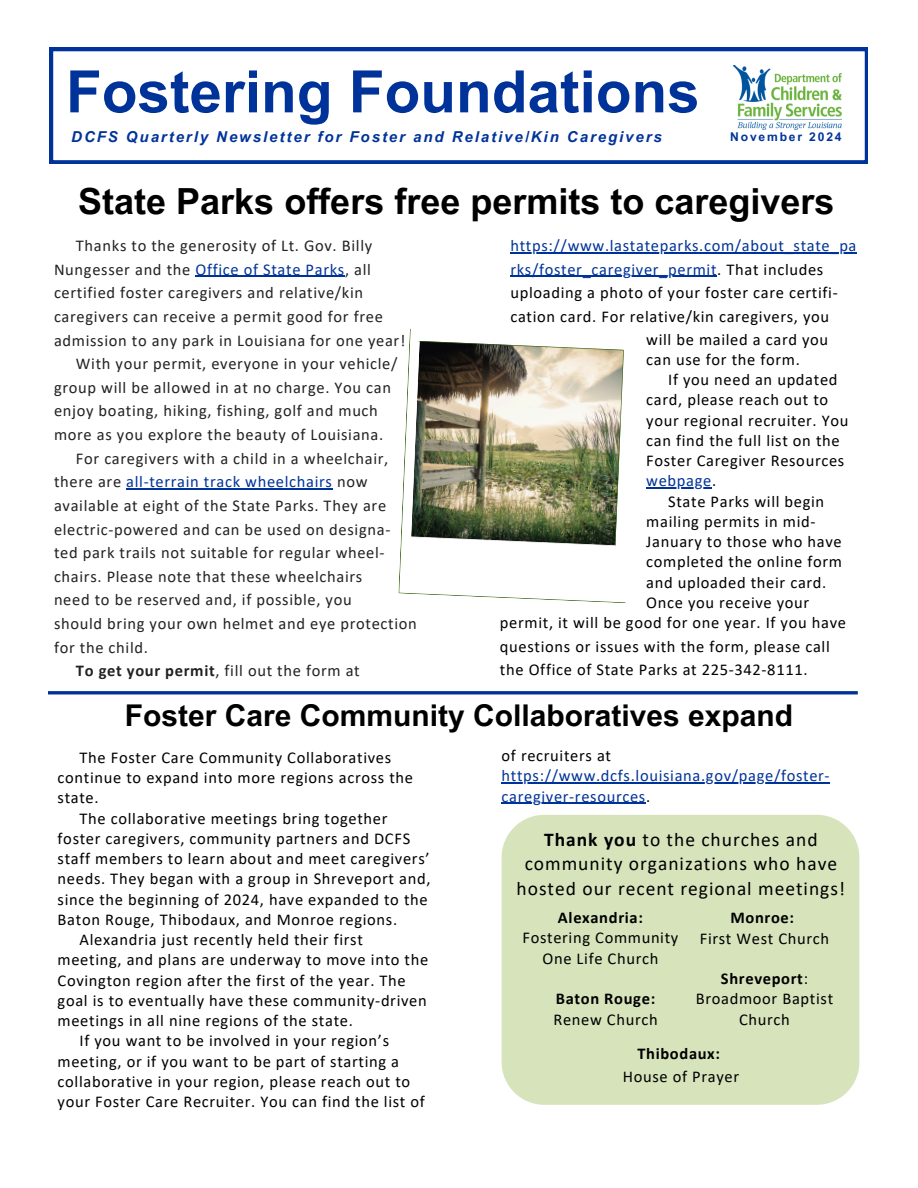
<style>
.page{position:relative;width:918px;height:1188px;background:#fff}
.page>*{position:absolute;margin:0;border:0;box-sizing:border-box;transform-origin:0 0}
.t1{font:700 58.5px "Arial MT Pro";color:#039}
.t2{font:700 36px "Arial MT Pro";color:#000}
.t3{font:700 30px "Arial MT Pro";color:#000}
.t4{font:19.5px/24.8px "Calibri";letter-spacing:.05em;color:#000;text-align:center}
.t5{font:16.5px/20.2px "Calibri";letter-spacing:.04em;color:#000}
.t6{font:16.5px "Calibri";letter-spacing:.04em;color:#222}
.t7{font:16.5px "Calibri";letter-spacing:.04em;color:#039}
.t8{font:700 16.5px/20.2px "Calibri";letter-spacing:.04em;color:#000}
.t9{font:italic 700 15px "Arial MT Pro";letter-spacing:.13em;color:#039}
.t10{font:700 12.15px "Arial MT Pro";letter-spacing:.15em;color:#039}
.s1{color:#039}
.s2{color:#222}
.s3{font-weight:700}
.s4{color:#000}
.s5{font-weight:400}
</style>
<div class="page">
<svg style="left:50px;top:48px;width:818px;height:116px"></svg>
<hr style="left:195px;top:276px;width:150px;height:1px;background:#039">
<hr style="left:126px;top:488px;width:207px;height:2px;background:#039">
<hr style="left:510px;top:252px;width:347px;height:1px;background:#039">
<hr style="left:510px;top:276px;width:207px;height:1px;background:#039">
<svg style="left:398px;top:331px;width:12px;height:263px"></svg>
<img style="left:410px;top:328px;width:216px;height:275px">
<hr style="left:502px;top:783px;width:328px;height:1px;background:#039">
<hr style="left:502px;top:803px;width:144px;height:1px;background:#039">
<div style="left:502px;top:815px;width:357px;height:290px;background:#d6e3bb"></div>
<hr style="left:48px;top:691px;width:810px;height:3px;background:#039">
<hr style="left:646px;top:488px;width:66px;height:1px;background:#039">
<p class="t1" style="left:66px;top:70px;width:635px">Fostering Foundations</p>
<h5 class="t9" style="left:71px;top:131px;width:592px">DCFS Quarterly Newsletter for Foster and Relative/Kin Caregivers</h5>
<p class="t10" style="left:730px;top:132px;width:113px">November 2024</p>
<h2 class="t2" style="left:78px;top:188px;width:758px">State Parks offers free permits to caregivers</h2>
<h6 class="t6" style="left:76px;top:239px;width:298px">Thanks to the generosity of Lt. Gov. Billy</h6>
<h6 class="t6" style="left:54px;top:262px;width:318px">Nungesser and the <span class="s1">Office of State Parks</span>, all</h6>
<h6 class="t6" style="left:54px;top:286px;width:311px">certified foster caregivers and relative/kin</h6>
<h6 class="t6" style="left:54px;top:310px;width:330px">caregivers can receive a permit good for free</h6>
<h6 class="t6" style="left:54px;top:333px;width:353px">admission to any park in Louisiana for one year!</h6>
<h6 class="t6" style="left:76px;top:357px;width:323px">With your permit, everyone in your vehicle/</h6>
<h6 class="t6" style="left:54px;top:380px;width:339px">group will be allowed in at no charge. You can</h6>
<h6 class="t6" style="left:54px;top:404px;width:325px">enjoy boating, hiking, fishing, golf and much</h6>
<h6 class="t6" style="left:54px;top:428px;width:331px">more as you explore the beauty of Louisiana.</h6>
<h6 class="t6" style="left:76px;top:451px;width:314px">For caregivers with a child in a wheelchair,</h6>
<h6 class="t7" style="left:54px;top:475px;width:315px"><span class="s2">there are</span> all-terrain track wheelchairs <span class="s2">now</span></h6>
<h6 class="t6" style="left:54px;top:499px;width:334px">available at eight of the State Parks. They are</h6>
<h6 class="t6" style="left:54px;top:522px;width:338px">electric-powered and can be used on designa-</h6>
<h6 class="t6" style="left:54px;top:546px;width:332px">ted park trails not suitable for regular wheel-</h6>
<h6 class="t6" style="left:54px;top:569px;width:310px">chairs. Please note that these wheelchairs</h6>
<h6 class="t6" style="left:54px;top:593px;width:299px">need to be reserved and, if possible, you</h6>
<h6 class="t6" style="left:54px;top:617px;width:364px">should bring your own helmet and eye protection</h6>
<h6 class="t6" style="left:54px;top:640px;width:95px">for the child.</h6>
<p class="t6" style="left:76px;top:664px;width:285px"><span class="s3">To get your permit</span>, fill out the form at</p>
<h6 class="t7" style="left:510px;top:239px;width:348px">https://www.lastateparks.com/about_state_pa</h6>
<p class="t5" style="left:510px;top:259px;width:329px;line-height:23.7px"><span class="s1">rks/foster_caregiver_permit</span>. That includes uploading a photo of your foster care certifi&shy;cation card. For relative/kin caregivers, you</p>
<p class="t5" style="left:646px;top:330px;width:183px">will be mailed a card you can use for the form.</p>
<p class="t5" style="left:646px;top:371px;width:204px;text-indent:22px">If you need an updated card, please reach out to your regional recruiter. You can find the full list on the<br>Foster Caregiver Resources <span class="s1">webpage</span>.</p>
<p class="t5" style="left:646px;top:492px;width:197px;text-indent:22px">State Parks will begin mailing permits in mid-<br>January to those who have completed the online form and uploaded their card.<br>Once you receive your</p>
<h6 class="t5" style="left:500px;top:612px;width:348px;line-height:23.7px">permit, it will be good for one year. If you have questions or issues with the form, please call the Office of State Parks at 225-342-8111.</h6>
<h3 class="t3" style="left:125px;top:705px;width:670px">Foster Care Community Collaboratives expand</h3>
<h6 class="t5" style="left:80px;top:749px;width:313px">The Foster Care Community Collaboratives</h6>
<h6 class="t5" style="left:58px;top:769px;width:357px">continue to expand into more regions across the</h6>
<h6 class="t5" style="left:58px;top:789px;width:43px">state.</h6>
<h6 class="t5" style="left:80px;top:809px;width:309px">The collaborative meetings bring together</h6>
<h6 class="t5" style="left:58px;top:830px;width:354px">foster caregivers, community partners and DCFS</h6>
<h6 class="t5" style="left:58px;top:850px;width:373px">staff members to learn about and meet caregivers’</h6>
<h6 class="t5" style="left:58px;top:870px;width:374px">needs. They began with a group in Shreveport and,</h6>
<h6 class="t5" style="left:58px;top:890px;width:372px">since the beginning of 2024, have expanded to the</h6>
<h6 class="t5" style="left:58px;top:911px;width:341px">Baton Rouge, Thibodaux, and Monroe regions.</h6>
<h6 class="t5" style="left:80px;top:931px;width:285px">Alexandria just recently held their first</h6>
<h6 class="t5" style="left:58px;top:951px;width:372px">meeting, and plans are underway to move into the</h6>
<h6 class="t5" style="left:58px;top:971px;width:350px">Covington region after the first of the year. The</h6>
<h6 class="t5" style="left:58px;top:992px;width:371px">goal is to eventually have these community-driven</h6>
<h6 class="t5" style="left:58px;top:1012px;width:297px">meetings in all nine regions of the state.</h6>
<h6 class="t5" style="left:80px;top:1032px;width:311px">If you want to be involved in your region’s</h6>
<h6 class="t5" style="left:58px;top:1052px;width:343px">meeting, or if you want to be part of starting a</h6>
<h6 class="t5" style="left:58px;top:1073px;width:354px">collaborative in your region, please reach out to</h6>
<h6 class="t5" style="left:58px;top:1093px;width:369px">your Foster Care Recruiter. You can find the list of</h6>
<h6 class="t5" style="left:502px;top:747px;width:111px">of recruiters at</h6>
<h4 class="t7" style="left:502px;top:769px;width:330px">https://www.dcfs.louisiana.gov/page/foster-</h4>
<h6 class="t7" style="left:502px;top:789px;width:150px">caregiver-resources<span class="s4">.</span></h6>
<h6 class="t4" style="left:517px;top:828px;width:330px"><span class="s3">Thank you</span> to the churches and community organizations who have hosted our recent regional meetings!</h6>
<p class="t8" style="left:558px;top:909px;width:86px">Alexandria:</p>
<p class="t5" style="left:522px;top:929px;width:157px;text-align:center">Fostering Community<br>One Life Church</p>
<h6 class="t5" style="left:700px;top:909px;width:131px;text-align:center"><span class="s3">Monroe:<br></span>First West Church</h6>
<h6 class="t5" style="left:696px;top:970px;width:139px;text-align:center"><span class="s3">Shreveport</span>:<br>Broadmoor Baptist<br>Church</h6>
<p class="t8" style="left:637px;top:1044px;width:84px">Thibodaux:</p>
<p class="t5" style="left:623px;top:1068px;width:118px">House of Prayer</p>
<h6 class="t8" style="left:553px;top:990px;width:106px">Baton Rouge:<br><span class="s5">Renew Church</span></h6>
</div>
